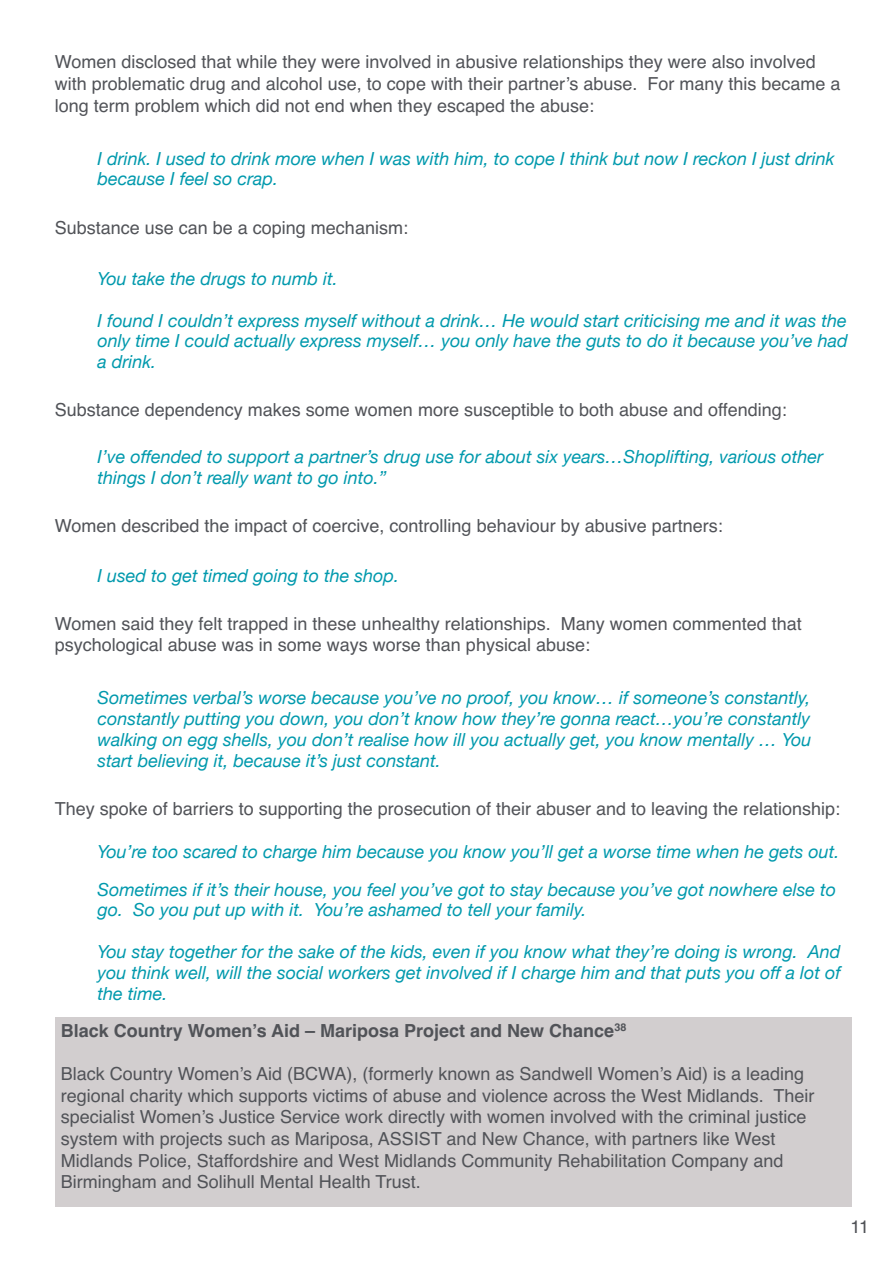
<style>
.page{position:relative;width:896px;height:1263px;background:#fff}
.page>*{position:absolute;margin:0;border:0;box-sizing:border-box;transform-origin:0 0}
.t1{font:italic 18px/20.9px "Helvetica Neue";color:#0099ad}
.t2{font:18px/21.6px "Helvetica";color:#515358}
.t3{font:700 18px "Helvetica";color:#515358}
</style>
<div class="page">
<div style="left:55px;top:1017px;width:796px;height:190px;background:#d2cecf"></div>
<p class="t2" style="left:55px;top:51px;width:787px">Women disclosed that while they were involved in abusive relationships they were also involved with problematic drug and alcohol use, to cope with their partner’s abuse. For many this became a long term problem which did not end when they escaped the abuse:</p>
<p class="t1" style="left:97px;top:147px;width:739px">I drink. I used to drink more when I was with him, to cope I think but now I reckon I just drink because I feel so crap.</p>
<p class="t2" style="left:55px;top:216px;width:355px">Substance use can be a coping mechanism:</p>
<p class="t1" style="left:97px;top:268px;width:242px">You take the drugs to numb it.</p>
<p class="t1" style="left:97px;top:309px;width:752px;text-align:justify">I found I couldn’t express myself without a drink… He would start criticising me and it was the only time I could actually express myself… you only have the guts to do it because you’ve had a drink.</p>
<p class="t2" style="left:55px;top:399px;width:734px">Substance dependency makes some women more susceptible to both abuse and offending:</p>
<p class="t1" style="left:97px;top:446px;width:727px">I’ve offended to support a partner’s drug use for about six years…Shoplifting, various other things I don’t really want to go into.”</p>
<p class="t2" style="left:55px;top:515px;width:669px">Women described the impact of coercive, controlling behaviour by abusive partners:</p>
<p class="t1" style="left:97px;top:564px;width:303px">I used to get timed going to the shop.</p>
<p class="t2" style="left:55px;top:613px;width:749px">Women said they felt trapped in these unhealthy relationships. Many women commented that psychological abuse was in some ways worse than physical abuse:</p>
<p class="t1" style="left:97px;top:687px;width:716px;text-align:justify">Sometimes verbal’s worse because you’ve no proof, you know… if someone’s constantly, constantly putting you down, you don’t know how they’re gonna react…you’re constantly walking on egg shells, you don’t realise how ill you actually get, you know mentally … You start believing it, because it’s just constant.</p>
<p class="t2" style="left:55px;top:798px;width:787px">They spoke of barriers to supporting the prosecution of their abuser and to leaving the relationship:</p>
<p class="t1" style="left:97px;top:832px;width:744px;line-height:38.1px">You’re too scared to charge him because you know you’ll get a worse time when he gets out.<br>Sometimes if it’s their house, you feel you’ve got to stay because you’ve got nowhere else to</p>
<p class="t1" style="left:97px;top:899px;width:491px">go. So you put up with it. You’re ashamed to tell your family.</p>
<p class="t1" style="left:97px;top:941px;width:745px;text-align:justify">You stay together for the sake of the kids, even if you know what they’re doing is wrong. And you think well, will the social workers get involved if I charge him and that puts you off a lot of the time.</p>
<p class="t3" style="left:61px;top:1020px;width:567px">Black Country Women’s Aid – Mariposa Project and New Chance<sup>38</sup></p>
<p class="t2" style="left:61px;top:1063px;width:755px">Black Country Women’s Aid (BCWA), (formerly known as Sandwell Women’s Aid) is a leading regional charity which supports victims of abuse and violence across the West Midlands. Their specialist Women’s Justice Service work directly with women involved with the criminal justice system with projects such as Mariposa, ASSIST and New Chance, with partners like West Midlands Police, Staffordshire and West Midlands Community Rehabilitation Company and Birmingham and Solihull Mental Health Trust.</p>
<p class="t2" style="left:851px;top:1216px;width:20px">11</p>
</div>
